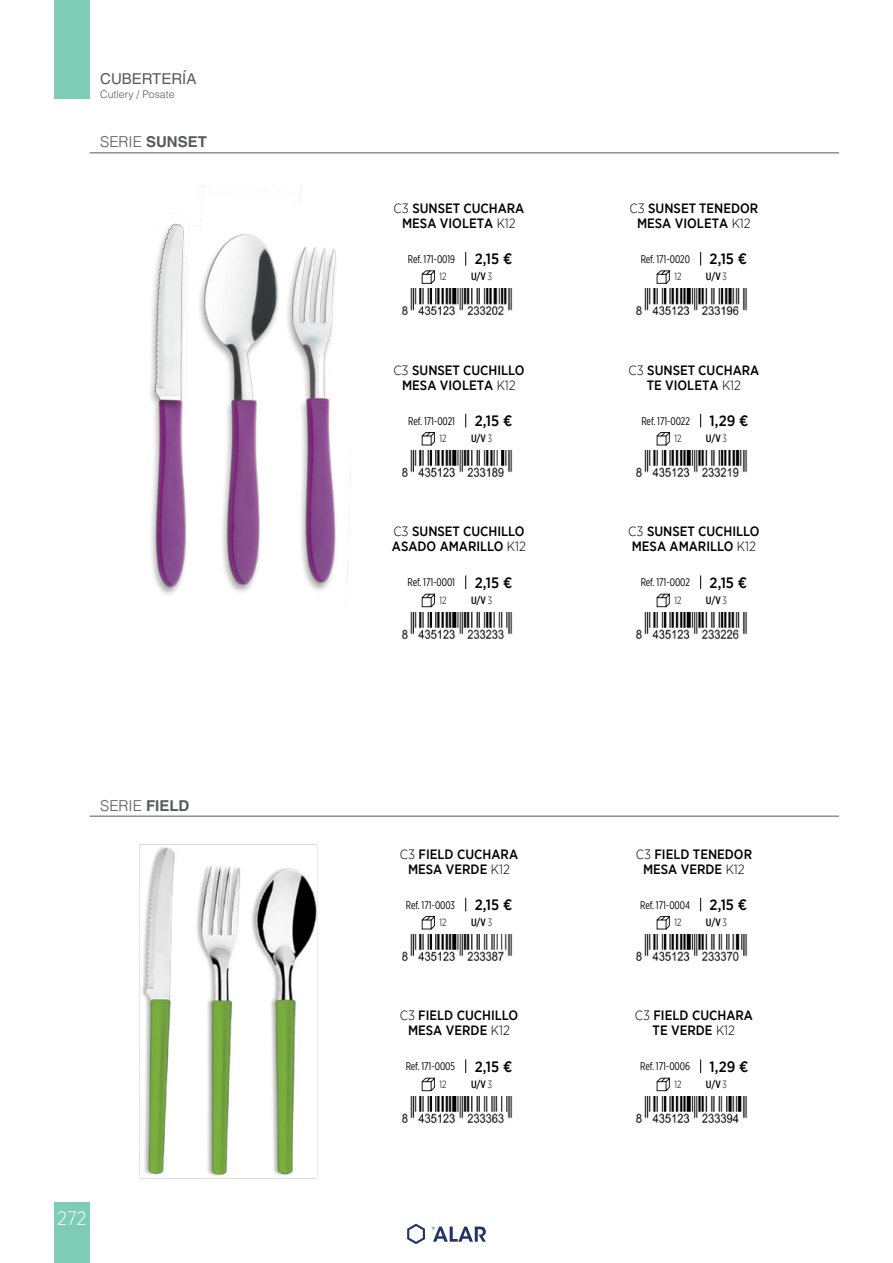
<style>
.page{position:relative;width:893px;height:1263px;background:#fff}
.page>*{position:absolute;margin:0;border:0;box-sizing:border-box;transform-origin:0 0}
.t1{font:300 19.5px "Gotham Narrow";color:#fff}
.t2{font:500 15px "Gotham Narrow";color:#000}
.t3{font:700 15px "Helvetica LT Std";color:#58595b}
.t4{font:15px "Helvetica LT Std";color:#58595b}
.t5{font:300 15px "Helvetica LT Std";color:#58595b}
.t6{font:500 13.5px/15px "Gotham Narrow";color:#000}
.t7{font:300 13.5px "Gotham Narrow";color:#000}
.t8{font:11.1px "Gotham X Narrow";letter-spacing:-.005em;color:#000;scale:.95 1}
.t9{font:500 10.5px "Gotham X Narrow";color:#000}
.t10{font:300 10.5px "Gotham X Narrow";color:#000}
.t11{font:300 10.5px "Helvetica LT Std";color:#58595b}
.s1{font-weight:300}
.s2{font-weight:500}
</style>
<div class="page">
<div style="left:54px;top:0;width:36px;height:99px;background:#7ecbb6"></div>
<div style="left:54px;top:1202px;width:36px;height:61px;background:#7ecbb6"></div>
<svg style="left:407px;top:1224px;width:18px;height:20px"></svg>
<svg style="left:432px;top:1226px;width:54px;height:16px"></svg>
<hr style="left:90px;top:153px;width:749px;height:1px;background:#58595b">
<hr style="left:90px;top:816px;width:749px;height:1px;background:#58595b">
<svg style="left:700px;top:252px;width:1px;height:14px"></svg>
<svg style="left:700px;top:898px;width:1px;height:13px"></svg>
<svg style="left:700px;top:575px;width:1px;height:14px"></svg>
<svg style="left:700px;top:414px;width:1px;height:13px"></svg>
<svg style="left:700px;top:1059px;width:1px;height:14px"></svg>
<svg style="left:465px;top:252px;width:1px;height:14px"></svg>
<svg style="left:465px;top:898px;width:1px;height:13px"></svg>
<svg style="left:465px;top:575px;width:1px;height:14px"></svg>
<svg style="left:465px;top:414px;width:1px;height:13px"></svg>
<svg style="left:465px;top:1059px;width:1px;height:14px"></svg>
<img style="left:636px;top:289px;width:112px;height:27px">
<img style="left:636px;top:934px;width:112px;height:28px">
<img style="left:636px;top:612px;width:112px;height:27px">
<img style="left:636px;top:450px;width:112px;height:28px">
<img style="left:636px;top:1096px;width:112px;height:27px">
<img style="left:402px;top:289px;width:111px;height:27px">
<img style="left:402px;top:934px;width:111px;height:28px">
<img style="left:402px;top:612px;width:111px;height:27px">
<img style="left:402px;top:450px;width:111px;height:28px">
<img style="left:402px;top:1096px;width:111px;height:27px">
<svg style="left:656px;top:270px;width:14px;height:14px"></svg>
<svg style="left:656px;top:916px;width:14px;height:14px"></svg>
<svg style="left:656px;top:593px;width:14px;height:14px"></svg>
<svg style="left:656px;top:432px;width:14px;height:14px"></svg>
<svg style="left:656px;top:1077px;width:14px;height:14px"></svg>
<svg style="left:421px;top:270px;width:14px;height:14px"></svg>
<svg style="left:421px;top:916px;width:14px;height:14px"></svg>
<svg style="left:421px;top:593px;width:14px;height:14px"></svg>
<svg style="left:421px;top:432px;width:14px;height:14px"></svg>
<svg style="left:421px;top:1077px;width:14px;height:14px"></svg>
<img style="left:150px;top:186px;width:199px;height:409px">
<img style="left:139px;top:844px;width:179px;height:335px">
<p class="t4" style="left:100px;top:70px;width:98px">CUBERTERÍA</p>
<p class="t11" style="left:100px;top:87px;width:76px">CUTLERY / POSATE</p>
<p class="t5" style="left:100px;top:133px;width:10px">SERIE</p>
<p class="t3" style="left:146px;top:133px;width:62px">SUNSET</p>
<p class="t5" style="left:100px;top:796px;width:10px">SERIE</p>
<p class="t3" style="left:146px;top:796px;width:45px">FIELD</p>
<h1 class="t1" style="left:57px;top:1206px;width:31px">272</h1>
<p class="t6" style="left:394px;top:201px;width:28px"><span class="s1">C3</span> SUNSE</p>
<p class="t6" style="left:453px;top:201px;width:55px">T CUCHARA</p>
<p class="t6" style="left:402px;top:216px;width:19px">MESA</p>
<p class="t6" style="left:440px;top:216px;width:17px">VIOLE</p>
<p class="t7" style="left:477px;top:215px;width:41px"><span class="s2">TA</span> K12</p>
<p class="t6" style="left:637px;top:201px;width:79px;text-indent:52px">T TENEDOR<br>MESA VIOLE</p>
<p class="t6" style="left:629px;top:201px;width:28px"><span class="s1">C3</span> SUNSE</p>
<p class="t7" style="left:712px;top:215px;width:41px"><span class="s2">TA</span> K12</p>
<p class="t8" style="left:408px;top:253px;width:51px">Ref. 171-0019</p>
<p class="t2" style="left:475px;top:249px;width:39px">2,15 €</p>
<p class="t8" style="left:641px;top:252px;width:53px">Ref. 171-0020</p>
<p class="t2" style="left:710px;top:250px;width:39px">2,15 €</p>
<p class="t10" style="left:440px;top:270px;width:9px">12</p>
<p class="t9" style="left:471px;top:270px;width:22px">U/V <span class="s1">3</span></p>
<p class="t10" style="left:675px;top:271px;width:9px">12</p>
<p class="t9" style="left:706px;top:270px;width:22px">U/V <span class="s1">3</span></p>
<p class="t6" style="left:402px;top:362px;width:103px;text-indent:51px">T CUCHILLO<br>MESA VIOLE</p>
<p class="t6" style="left:393px;top:362px;width:28px"><span class="s1">C3</span> SUNSE</p>
<p class="t7" style="left:477px;top:377px;width:41px"><span class="s2">TA</span> K12</p>
<p class="t6" style="left:629px;top:362px;width:28px"><span class="s1">C3</span> SUNSE</p>
<p class="t6" style="left:688px;top:362px;width:73px">T CUCHARA</p>
<p class="t6" style="left:647px;top:377px;width:35px">TE VIOLE</p>
<p class="t7" style="left:702px;top:377px;width:41px"><span class="s2">TA</span> K12</p>
<p class="t8" style="left:408px;top:414px;width:51px">Ref. 171-0021</p>
<p class="t2" style="left:475px;top:411px;width:39px">2,15 €</p>
<p class="t8" style="left:641px;top:414px;width:53px">Ref. 171-0022</p>
<p class="t2" style="left:710px;top:411px;width:40px">1,29 €</p>
<p class="t10" style="left:440px;top:432px;width:9px">12</p>
<p class="t9" style="left:471px;top:432px;width:22px">U/V <span class="s1">3</span></p>
<p class="t10" style="left:675px;top:432px;width:9px">12</p>
<p class="t9" style="left:706px;top:432px;width:22px">U/V <span class="s1">3</span></p>
<p class="t6" style="left:393px;top:524px;width:28px"><span class="s1">C3</span> SUNSE</p>
<p class="t6" style="left:453px;top:524px;width:53px">T CUCHILLO</p>
<p class="t6" style="left:392px;top:539px;width:10px">ASADO</p>
<p class="t6" style="left:440px;top:539px;width:28px">AMARILLO</p>
<p class="t7" style="left:507px;top:538px;width:21px">K12</p>
<p class="t6" style="left:628px;top:524px;width:28px"><span class="s1">C3</span> SUNSE</p>
<p class="t6" style="left:688px;top:524px;width:53px">T CUCHILLO</p>
<p class="t6" style="left:632px;top:539px;width:19px">MESA</p>
<p class="t6" style="left:670px;top:539px;width:28px">AMARILLO</p>
<p class="t7" style="left:737px;top:538px;width:21px">K12</p>
<p class="t8" style="left:407px;top:576px;width:52px">Ref. 171-0001</p>
<p class="t2" style="left:475px;top:573px;width:39px">2,15 €</p>
<p class="t8" style="left:641px;top:576px;width:53px">Ref. 171-0002</p>
<p class="t2" style="left:710px;top:573px;width:39px">2,15 €</p>
<p class="t10" style="left:440px;top:594px;width:9px">12</p>
<p class="t9" style="left:471px;top:594px;width:22px">U/V <span class="s1">3</span></p>
<p class="t10" style="left:675px;top:594px;width:9px">12</p>
<p class="t9" style="left:706px;top:594px;width:22px">U/V <span class="s1">3</span></p>
<p class="t6" style="left:400px;top:846px;width:34px"><span class="s1">C3</span> FIELD</p>
<p class="t6" style="left:408px;top:846px;width:112px;text-indent:49px">CUCHARA<br>MESA VERDE</p>
<p class="t7" style="left:491px;top:861px;width:21px">K12</p>
<p class="t6" style="left:643px;top:846px;width:67px;text-indent:50px">TENEDOR<br>MESA VERDE</p>
<p class="t6" style="left:636px;top:846px;width:34px"><span class="s1">C3</span> FIELD</p>
<p class="t7" style="left:726px;top:861px;width:21px">K12</p>
<p class="t8" style="left:406px;top:898px;width:53px">Ref. 171-0003</p>
<p class="t2" style="left:475px;top:895px;width:39px">2,15 €</p>
<p class="t8" style="left:640px;top:898px;width:54px">Ref. 171-0004</p>
<p class="t2" style="left:710px;top:895px;width:39px">2,15 €</p>
<p class="t10" style="left:440px;top:916px;width:9px">12</p>
<p class="t9" style="left:471px;top:916px;width:22px">U/V <span class="s1">3</span></p>
<p class="t10" style="left:675px;top:916px;width:9px">12</p>
<p class="t9" style="left:706px;top:916px;width:22px">U/V <span class="s1">3</span></p>
<p class="t6" style="left:408px;top:1008px;width:91px;text-indent:49px">CUCHILLO<br>MESA VERDE</p>
<p class="t6" style="left:400px;top:1008px;width:34px"><span class="s1">C3</span> FIELD</p>
<p class="t7" style="left:491px;top:1022px;width:21px">K12</p>
<p class="t6" style="left:635px;top:1008px;width:34px"><span class="s1">C3</span> FIELD</p>
<p class="t6" style="left:692px;top:1008px;width:63px">CUCHARA</p>
<p class="t6" style="left:653px;top:1023px;width:36px">TE VERDE</p>
<p class="t7" style="left:716px;top:1022px;width:21px">K12</p>
<p class="t8" style="left:406px;top:1060px;width:53px">Ref. 171-0005</p>
<p class="t2" style="left:475px;top:1057px;width:39px">2,15 €</p>
<p class="t8" style="left:640px;top:1060px;width:54px">Ref. 171-0006</p>
<p class="t2" style="left:710px;top:1057px;width:40px">1,29 €</p>
<p class="t10" style="left:440px;top:1078px;width:9px">12</p>
<p class="t9" style="left:471px;top:1077px;width:22px">U/V <span class="s1">3</span></p>
<p class="t10" style="left:675px;top:1078px;width:9px">12</p>
<p class="t9" style="left:706px;top:1078px;width:22px">U/V <span class="s1">3</span></p>
</div>
